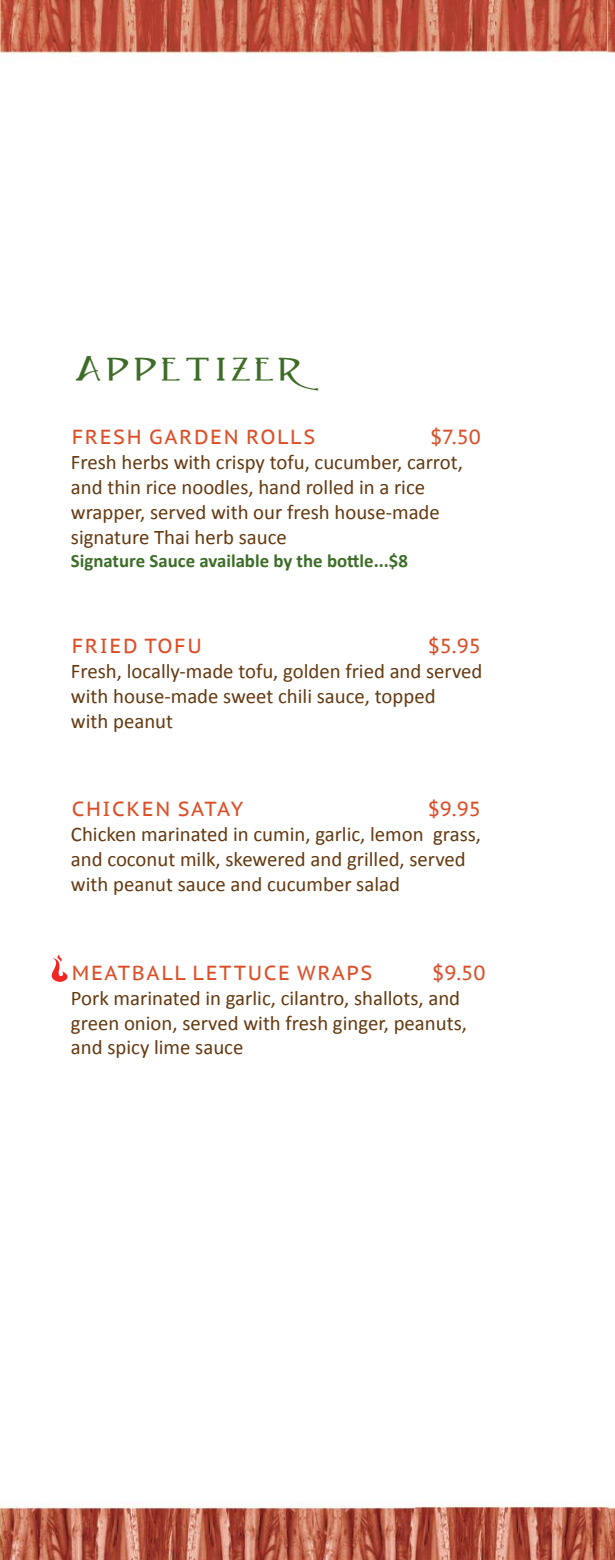
<style>
.page{position:relative;width:615px;height:1560px;background:#fff}
.page>*{position:absolute;margin:0;border:0;box-sizing:border-box;transform-origin:0 0}
.t1{font:35.52px "Caeldera";color:#3c6d27}
.t2{font:20.82px/24.8px "Calibri";color:#64390f}
.t3{font:20.3px "PT Sans Caption";letter-spacing:.08em;color:#db4f28}
.t4{font:700 18.9px "Calibri";color:#3c6d27}
</style>
<div class="page">
<img style="left:0;top:0;width:614px;height:55px">
<img style="left:608px;top:1506px;width:6px;height:53px">
<img style="left:0;top:1505px;width:608px;height:54px">
<svg style="left:51px;top:954px;width:17px;height:28px"></svg>
<h1 class="t1" style="left:71px;top:354px;width:234px">Appetizer</h1>
<p class="t3" style="left:72px;top:424px;width:245px">FRESH GARDEN ROLLS</p>
<p class="t3" style="left:430px;top:424px;width:52px">$7.50</p>
<p class="t2" style="left:71px;top:450px;width:393px">Fresh herbs with crispy tofu, cucumber, carrot, and thin rice noodles, hand rolled in a rice wrapper, served with our fresh house-made signature Thai herb sauce</p>
<p class="t4" style="left:71px;top:548px;width:338px">Signature Sauce available by the bottle...$8</p>
<p class="t3" style="left:72px;top:632px;width:131px">FRIED TOFU</p>
<p class="t3" style="left:427px;top:632px;width:55px">$5.95</p>
<p class="t2" style="left:71px;top:658px;width:413px">Fresh, locally-made tofu, golden fried and served with house-made sweet chili sauce, topped<br>with peanut</p>
<p class="t3" style="left:72px;top:796px;width:173px">CHICKEN SATAY</p>
<p class="t3" style="left:427px;top:796px;width:55px">$9.95</p>
<p class="t2" style="left:71px;top:822px;width:411px">Chicken marinated in cumin, garlic, lemon grass, and coconut milk, skewered and grilled, served with peanut sauce and cucumber salad</p>
<p class="t3" style="left:72px;top:959px;width:302px">MEATBALL LETTUCE WRAPS</p>
<p class="t3" style="left:432px;top:959px;width:55px">$9.50</p>
<p class="t2" style="left:71px;top:985px;width:397px">Pork marinated in garlic, cilantro, shallots, and green onion, served with fresh ginger, peanuts, and spicy lime sauce</p>
</div>
